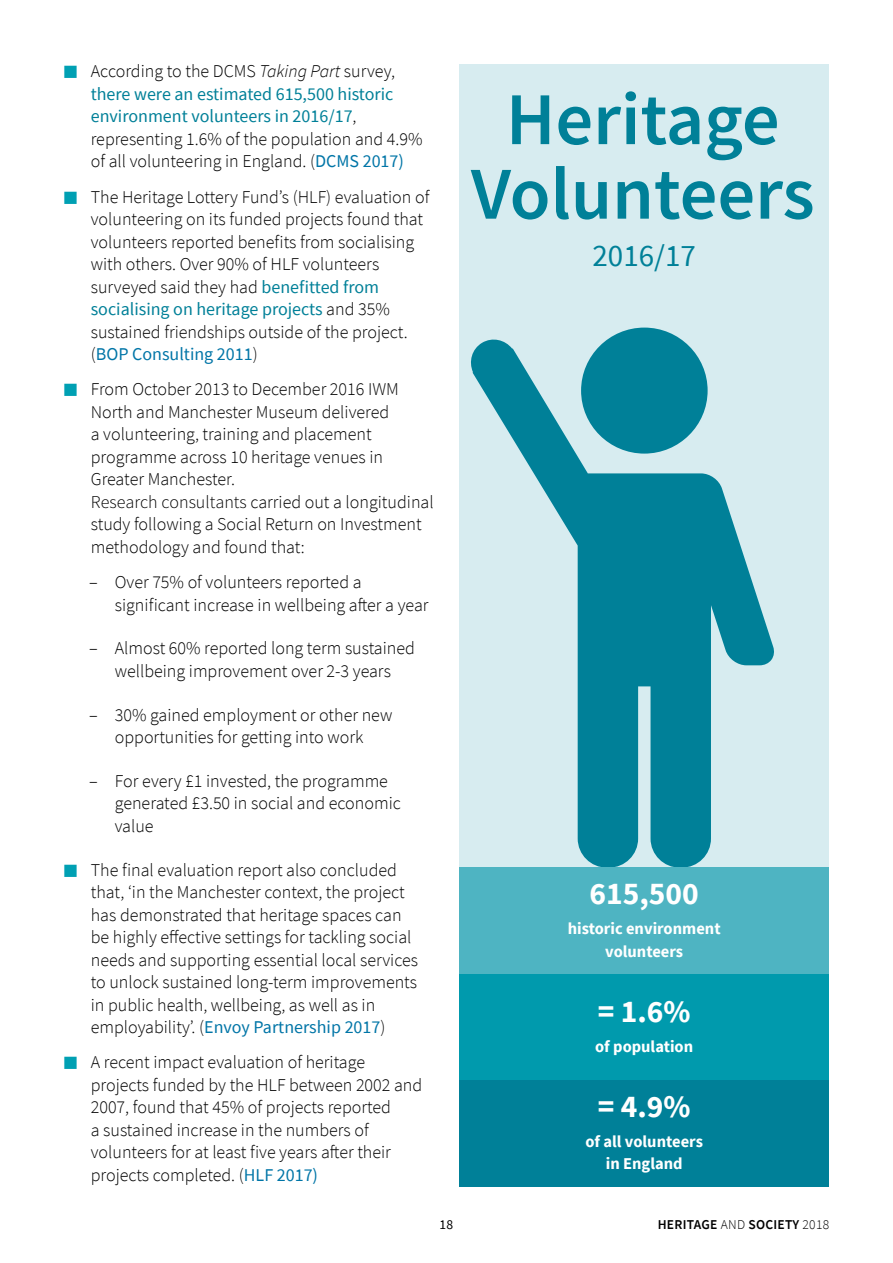
<style>
.page{position:relative;width:893px;height:1263px;background:#fff}
.page>*{position:absolute;margin:0;border:0;box-sizing:border-box;transform-origin:0 0}
.Captions{font:600 74.55px/74.6px "Source Sans Pro";color:#008098;text-align:center}
.Bullets_large{font:700 31.5px "Source Sans Pro";color:#fff}
.t1{font:31.05px "Source Sans Pro";color:#008098}
.Bullets_Body_1{font:300 18px/22.5px "Source Sans Pro";color:#000}
.Bullets_large-2{font:700 16.5px/22.5px "Source Sans Pro";color:#fff;text-align:center}
.t2{font:600 13.5px "Source Sans Pro";letter-spacing:.02em;color:#000}
.t3{font:13.5px "Source Sans Pro";color:#000}
.s1{font-size:15px;color:#00a0b3}
.s2{font-style:italic}
.s3{font-weight:400;color:#008098}
.s4{font-weight:400;color:#0075a7}
.s5{font-weight:300}
</style>
<div class="page">
<div style="left:459px;top:64px;width:370px;height:971px;background:#d7ecf0"></div>
<svg style="left:468px;top:328px;width:307px;height:540px"></svg>
<div style="left:459px;top:868px;width:370px;height:106px;background:#4eb4c2"></div>
<div style="left:459px;top:974px;width:370px;height:106px;background:#009aad"></div>
<div style="left:459px;top:1080px;width:370px;height:106px;background:#008098"></div>
<p class="Bullets_Body_1" style="left:91px;top:60px;width:333px;text-indent:-27px"><span class="s1">■</span> According to the DCMS <span class="s2">Taking Part</span> survey, <span class="s3">there were an estimated 615,500 historic environment volunteers in 2016/17</span>, representing 1.6% of the population and 4.9% of all volunteering in England. (<span class="s4">DCMS 2017)</span></p>
<p class="Bullets_Body_1" style="left:91px;top:185px;width:340px;text-indent:-27px"><span class="s1">■</span> The Heritage Lottery Fund’s (HLF) evaluation of volunteering on its funded projects found that volunteers reported benefits from socialising with others. Over 90% of HLF volunteers surveyed said they had <span class="s3">benefitted from socialising on heritage projects</span> and 35% sustained friendships outside of the project. (<span class="s4">BOP Consulting 2011</span>)</p>
<p class="Bullets_Body_1" style="left:91px;top:378px;width:344px;text-indent:-27px"><span class="s1">■</span> From October 2013 to December 2016 IWM North and Manchester Museum delivered<br>a volunteering, training and placement programme across 10 heritage venues in Greater Manchester.<br>Research consultants carried out a longitudinal study following a Social Return on Investment methodology and found that:</p>
<p class="Bullets_Body_1" style="left:115px;top:571px;width:315px;text-indent:-26px">– Over 75% of volunteers reported a significant increase in wellbeing after a year</p>
<p class="Bullets_Body_1" style="left:89px;top:637px;width:327px;text-align:center">– Almost 60% reported long term sustained wellbeing improvement over 2-3 years</p>
<p class="Bullets_Body_1" style="left:89px;top:703px;width:305px;text-align:center">– 30% gained employment or other new opportunities for getting into work</p>
<p class="Bullets_Body_1" style="left:115px;top:770px;width:288px;text-indent:-26px">– For every £1 invested, the programme generated £3.50 in social and economic value</p>
<p class="Bullets_Body_1" style="left:91px;top:858px;width:329px;text-indent:-27px"><span class="s1">■</span> The final evaluation report also concluded that, ‘in the Manchester context, the project has demonstrated that heritage spaces can be highly effective settings for tackling social needs and supporting essential local services to unlock sustained long-term improvements in public health, wellbeing, as well as in employability’. (<span class="s4">Envoy Partnership 2017</span>)</p>
<p class="Bullets_Body_1" style="left:91px;top:1051px;width:333px;text-indent:-27px"><span class="s1">■</span> A recent impact evaluation of heritage projects funded by the HLF between 2002 and 2007, found that 45% of projects reported<br>a sustained increase in the numbers of volunteers for at least five years after their projects completed. (<span class="s4">HLF 2017)</span></p>
<p class="Captions" style="left:471px;top:81px;width:345px">Heritage<br>Volunteers</p>
<p class="t1" style="left:592px;top:236px;width:105px">2016/17</p>
<p class="Bullets_large" style="left:590px;top:872px;width:111px">615,500</p>
<p class="Bullets_large-2" style="left:568px;top:917px;width:154px">historic environment volunteers</p>
<p class="Bullets_large" style="left:598px;top:990px;width:94px">= 1.6%</p>
<p class="Bullets_large-2" style="left:595px;top:1035px;width:100px">of population</p>
<p class="Bullets_large" style="left:598px;top:1085px;width:94px">= 4.9%</p>
<p class="Bullets_large-2" style="left:585px;top:1130px;width:119px">of all volunteers in England</p>
<p class="t3" style="left:440px;top:1216px;width:15px">18</p>
<p class="t2" style="left:658px;top:1216px;width:173px">HERITAGE <span class="s5">AND</span> SOCIETY <span class="s5">2018</span></p>
</div>
